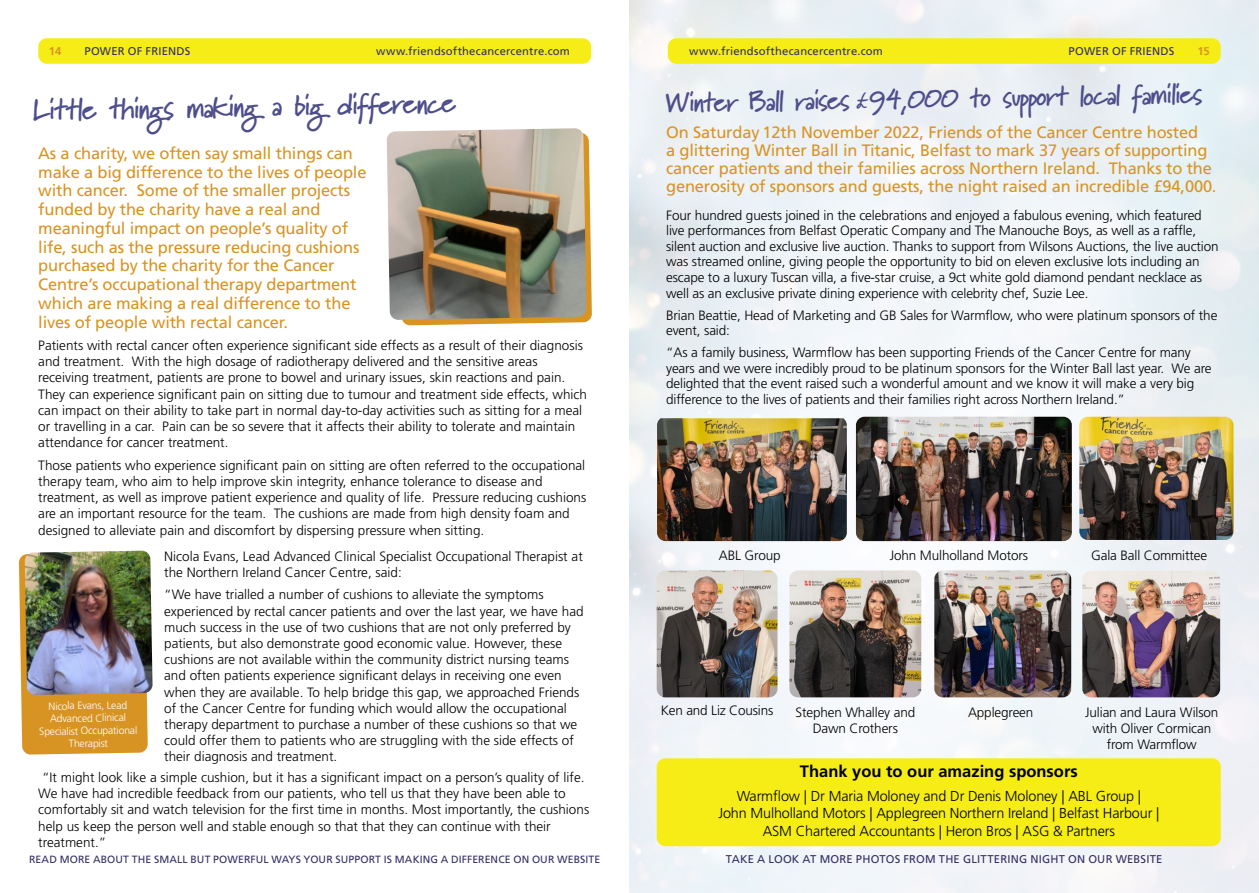
<style>
.page{position:relative;width:1259px;height:893px;background:#fff}
.page>*{position:absolute;margin:0;border:0;box-sizing:border-box;transform-origin:0 0}
.t1{font:28.5px "Lipstick Script SSK Bold";color:#4d4e8b}
.t2{font:26.55px "Lipstick Script SSK Bold";color:#4d4e8b}
.t3{font:16.5px/18.8px "Frutiger LT Std";letter-spacing:-.01em;color:#d89423}
.t4{font:700 16.5px "Frutiger LT Std";color:#000}
.t5{font:300 14.4px/17.2px "Frutiger LT Std";letter-spacing:-.01em;color:#000;text-align:center}
.t6{font:300 13.5px/16.2px "Frutiger LT Std";color:#000}
.t7{font:11.25px "Frutiger LT Std";letter-spacing:.015em;color:#342e65}
.t8{font:700 11.25px "Frutiger LT Std";color:#d89423}
.t9{font:10.5px "Frutiger LT Std";letter-spacing:.01em;color:#342e65}
.t10{font:300 10.5px/12.6px "Frutiger LT Std";color:#fff;text-align:center}
.s1{font-family:"Sammys Script"}
</style>
<div class="page">
<img style="left:629px;top:0;width:630px;height:893px">
<div style="left:656px;top:758px;width:564px;height:88px;background:#f5ed15;border-radius:9px"></div>
<div style="left:38px;top:38px;width:553px;height:26px;background:#f5ed15;border-radius:9px"></div>
<svg style="left:402px;top:135px;width:190px;height:190px"></svg>
<img style="left:387px;top:128px;width:199px;height:192px">
<img style="left:657px;top:418px;width:190px;height:123px">
<img style="left:856px;top:417px;width:215px;height:124px">
<img style="left:1082px;top:571px;width:138px;height:126px">
<img style="left:656px;top:570px;width:121px;height:127px">
<img style="left:789px;top:570px;width:132px;height:127px">
<img style="left:934px;top:570px;width:137px;height:127px">
<svg style="left:19px;top:554px;width:129px;height:201px;background:#da9b33"></svg>
<img style="left:25px;top:551px;width:128px;height:144px">
<img style="left:1079px;top:417px;width:154px;height:123px">
<div style="left:668px;top:38px;width:552px;height:26px;background:#f5ed15;border-radius:9px"></div>
<p class="t8" style="left:49px;top:44px;width:14px">14</p>
<p class="t7" style="left:84px;top:44px;width:107px">POWER OF FRIENDS</p>
<p class="t7" style="left:376px;top:44px;width:195px">www.friendsofthecancercentre.com</p>
<h1 class="t1" style="left:33px;top:93px;width:424px;rotate:-1deg">Little things making a big difference</h1>
<p class="t3" style="left:38px;top:144px;width:330px">As a charity, we often say small things can make a big difference to the lives of people with cancer. Some of the smaller projects funded by the charity have a real and meaningful impact on people’s quality of life, such as the pressure reducing cushions purchased by the charity for the Cancer Centre’s occupational therapy department which are making a real difference to the lives of people with rectal cancer.</p>
<p class="t6" style="left:38px;top:337px;width:550px">Patients with rectal cancer often experience significant side effects as a result of their diagnosis and treatment. With the high dosage of radiotherapy delivered and the sensitive areas receiving treatment, patients are prone to bowel and urinary issues, skin reactions and pain.<br>They can experience significant pain on sitting due to tumour and treatment side effects, which can impact on their ability to take part in normal day-to-day activities such as sitting for a meal or travelling in a car. Pain can be so severe that it affects their ability to tolerate and maintain attendance for cancer treatment.</p>
<p class="t6" style="left:38px;top:457px;width:549px">Those patients who experience significant pain on sitting are often referred to the occupational therapy team, who aim to help improve skin integrity, enhance tolerance to disease and treatment, as well as improve patient experience and quality of life. Pressure reducing cushions are an important resource for the team. The cushions are made from high density foam and designed to alleviate pain and discomfort by dispersing pressure when sitting.</p>
<p class="t7" style="left:689px;top:45px;width:195px">www.friendsofthecancercentre.com</p>
<p class="t7" style="left:1068px;top:45px;width:107px">POWER OF FRIENDS</p>
<p class="t8" style="left:1197px;top:44px;width:14px">15</p>
<h2 class="t2" style="left:666px;top:87px;width:537px;rotate:-1deg">Winter Ball raises <span class="s1">£</span>94,000 to support local families</h2>
<p class="t3" style="left:666px;top:123px;width:552px;line-height:18px">On Saturday 12th November 2022, Friends of the Cancer Centre hosted<br>a glittering Winter Ball in Titanic, Belfast to mark 37 years of supporting cancer patients and their families across Northern Ireland. Thanks to the generosity of sponsors and guests, the night raised an incredible £94,000.</p>
<p class="t6" style="left:666px;top:207px;width:554px;line-height:15.6px">Four hundred guests joined in the celebrations and enjoyed a fabulous evening, which featured live performances from Belfast Operatic Company and The Manouche Boys, as well as a raffle, silent auction and exclusive live auction. Thanks to support from Wilsons Auctions, the live auction was streamed online, giving people the opportunity to bid on eleven exclusive lots including an escape to a luxury Tuscan villa, a five-star cruise, a 9ct white gold diamond pendant necklace as well as an exclusive private dining experience with celebrity chef, Suzie Lee.</p>
<p class="t6" style="left:666px;top:307px;width:553px;line-height:15.6px">Brian Beattie, Head of Marketing and GB Sales for Warmflow, who were platinum sponsors of the event, said:</p>
<p class="t6" style="left:666px;top:345px;width:547px;line-height:15.6px">“As a family business, Warmflow has been supporting Friends of the Cancer Centre for many years and we were incredibly proud to be platinum sponsors for the Winter Ball last year. We are delighted that the event raised such a wonderful amount and we know it will make a very big difference to the lives of patients and their families right across Northern Ireland.”</p>
<p class="t6" style="left:164px;top:548px;width:420px">Nicola Evans, Lead Advanced Clinical Specialist Occupational Therapist at</p>
<p class="t6" style="left:1091px;top:548px;width:118px">Gala Ball Committee</p>
<p class="t6" style="left:164px;top:561px;width:381px;line-height:22.5px">the Northern Ireland Cancer Centre, said:<br>“We have trialled a number of cushions to alleviate the symptoms</p>
<p class="t6" style="left:164px;top:603px;width:421px">experienced by rectal cancer patients and over the last year, we have had much success in the use of two cushions that are not only preferred by patients, but also demonstrate good economic value. However, these cushions are not available within the community district nursing teams and often patients experience significant delays in receiving one even when they are available. To help bridge this gap, we approached Friends of the Cancer Centre for funding which would allow the occupational therapy department to purchase a number of these cushions so that we could offer them to patients who are struggling with the side effects of their diagnosis and treatment.</p>
<p class="t6" style="left:38px;top:769px;width:552px">“It might look like a simple cushion, but it has a significant impact on a person’s quality of life.<br>We have had incredible feedback from our patients, who tell us that they have been able to comfortably sit and watch television for the first time in months. Most importantly, the cushions help us keep the person well and stable enough so that that they can continue with their treatment.”</p>
<p class="t6" style="left:719px;top:548px;width:63px">ABL Group</p>
<p class="t6" style="left:890px;top:548px;width:140px">John Mulholland Motors</p>
<p class="t10" style="left:39px;top:700px;width:100px;rotate:-1deg">Nicola Evans, Lead<br>Advanced Clinical<br>Specialist Occupational<br>Therapist</p>
<p class="t6" style="left:661px;top:702px;width:114px">Ken and Liz Cousins</p>
<p class="t6" style="left:795px;top:704px;width:121px;text-align:center">Stephen Whalley and<br>Dawn Crothers</p>
<p class="t6" style="left:968px;top:704px;width:67px">Applegreen</p>
<p class="t6" style="left:1085px;top:704px;width:135px;text-align:center">Julian and Laura Wilson with Oliver Cormican from Warmflow</p>
<p class="t4" style="left:800px;top:762px;width:279px">Thank you to our amazing sponsors</p>
<p class="t5" style="left:718px;top:788px;width:442px">Warmflow | Dr Maria Moloney and Dr Denis Moloney | ABL Group |<br>John Mulholland Motors | Applegreen Northern Ireland | Belfast Harbour |<br>ASM Chartered Accountants | Heron Bros | ASG &amp; Partners</p>
<p class="t9" style="left:29px;top:853px;width:573px">READ MORE ABOUT THE SMALL BUT POWERFUL WAYS YOUR SUPPORT IS MAKING A DIFFERENCE ON OUR WEBSITE</p>
<p class="t7" style="left:726px;top:853px;width:438px">TAKE A LOOK AT MORE PHOTOS FROM THE GLITTERING NIGHT ON OUR WEBSITE</p>
</div>
